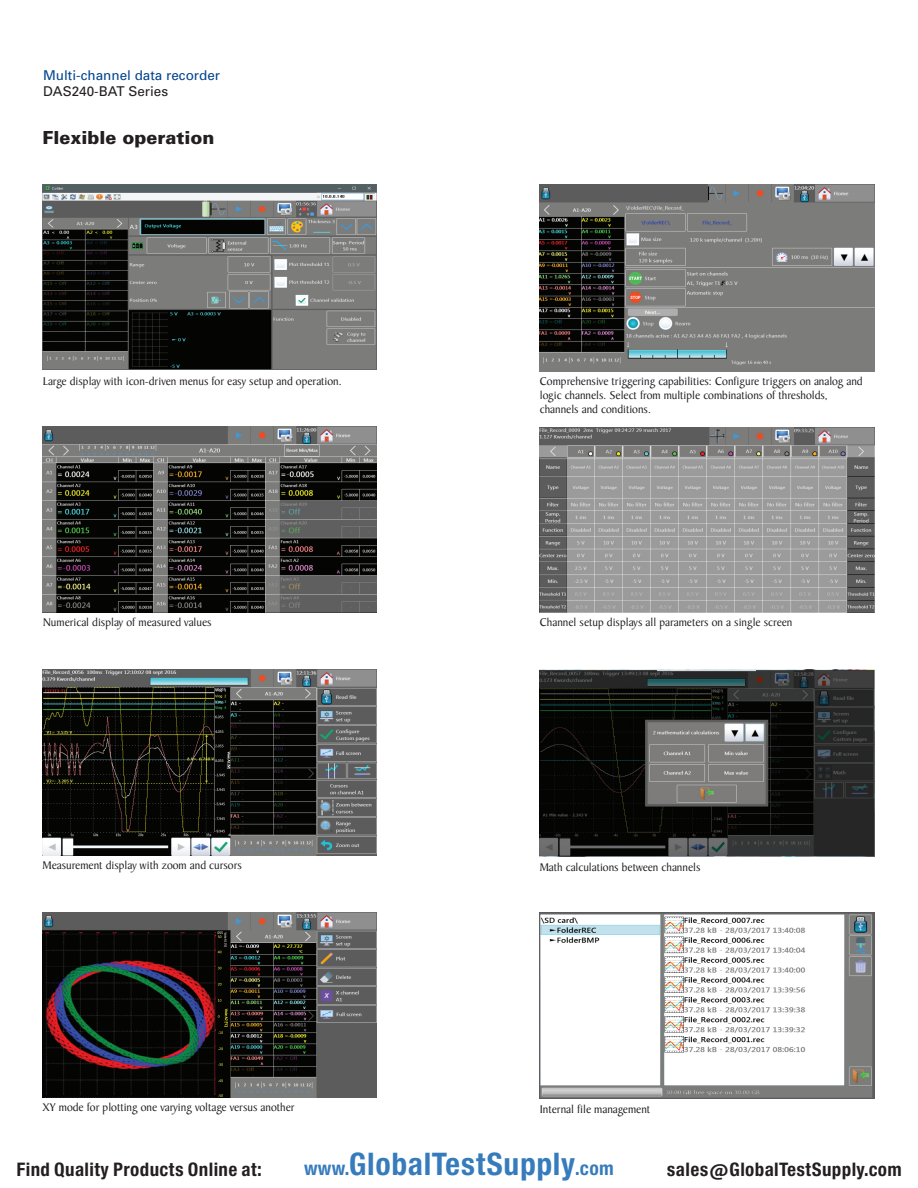
<style>
.page{position:relative;width:918px;height:1188px;background:#fff}
.page>*{position:absolute;margin:0;border:0;box-sizing:border-box;transform-origin:0 0}
.t1{font:29.7px "Europa Gro Nr 2 SBOP Bol Con";letter-spacing:.02em;color:#367bbc}
.t2{font:900 18px "Univers";color:#231f20}
.t3{font:17.85px "Europa Gro Nr 2 SBOP Bol Con";letter-spacing:.02em;color:#231f20}
.t4{font:13.5px "Univers";color:#02448d}
.t5{font:13.5px "Univers";color:#231f20}
.t6{font:12px/14.4px "Baker Signet";color:#231f20}
.s1{font-size:18.3px}
</style>
<div class="page">
<img style="left:43px;top:185px;width:334px;height:185px">
<img style="left:43px;top:427px;width:334px;height:186px">
<img style="left:43px;top:670px;width:334px;height:186px">
<img style="left:43px;top:913px;width:334px;height:185px">
<img style="left:540px;top:185px;width:335px;height:186px">
<img style="left:540px;top:428px;width:335px;height:185px">
<img style="left:540px;top:670px;width:335px;height:187px">
<img style="left:540px;top:913px;width:335px;height:185px">
<p class="t4" style="left:43px;top:67px;width:179px">Multi-channel data recorder</p>
<p class="t5" style="left:43px;top:83px;width:127px">DAS240-BAT Series</p>
<h2 class="t2" style="left:43px;top:126px;width:173px">Flexible operation</h2>
<p class="t6" style="left:43px;top:374px;width:301px">Large display with icon-driven menus for easy setup and operation.</p>
<p class="t6" style="left:540px;top:374px;width:324px">Comprehensive triggering capabilities: Configure triggers on analog and logic channels. Select from multiple combinations of thresholds, channels and conditions.</p>
<p class="t6" style="left:43px;top:615px;width:170px">Numerical display of measured values</p>
<p class="t6" style="left:540px;top:615px;width:254px">Channel setup displays all parameters on a single screen</p>
<p class="t6" style="left:43px;top:858px;width:201px">Measurement display with zoom and cursors</p>
<p class="t6" style="left:540px;top:861px;width:162px">Math calculations between channels</p>
<p class="t6" style="left:43px;top:1100px;width:253px">XY mode for plotting one varying voltage versus another</p>
<p class="t6" style="left:540px;top:1102px;width:112px">Internal file management</p>
<h3 class="t3" style="left:16px;top:1159px;width:247px">Find Quality Products Online at:</h3>
<h1 class="t1" style="left:304px;top:1147px;width:311px"><span class="s1">www.</span>GlobalTestSupply<span class="s1">.com</span></h1>
<h3 class="t3" style="left:667px;top:1159px;width:236px">sales@GlobalTestSupply.com</h3>
</div>
